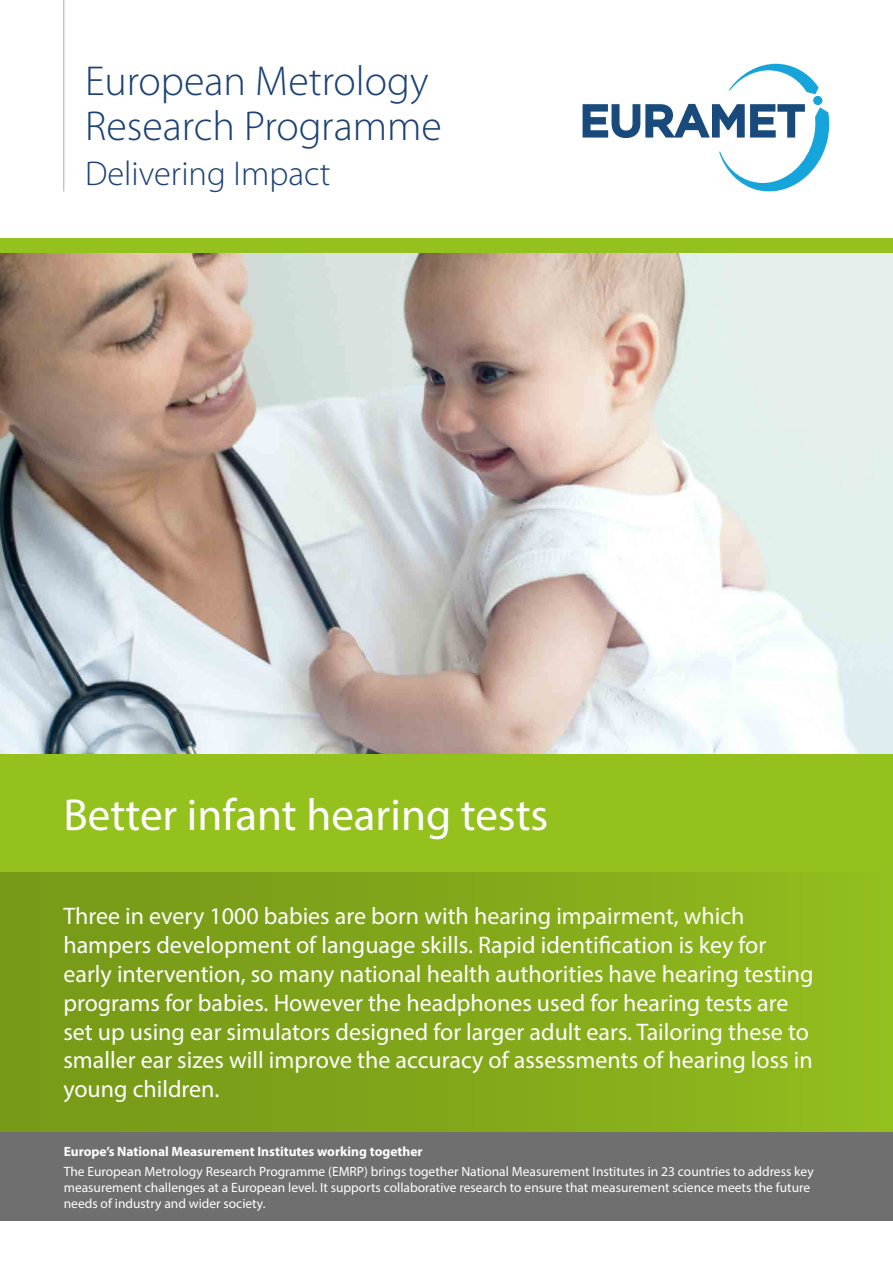
<style>
.page{position:relative;width:893px;height:1263px;background:#fff}
.page>*{position:absolute;margin:0;border:0;box-sizing:border-box;transform-origin:0 0}
.t1{font:45px "Myriad Pro";color:#fff}
.t2{font:300 42px/45px "Myriad Pro";color:#1b4175}
.t3{font:300 34.5px "Myriad Pro";color:#1b4175}
.t4{font:24px/28.8px "Myriad Pro";color:#fff}
.t5{font:13.5px/15.8px "Myriad Pro";color:#fff}
.t6{font:700 13.5px "Myriad Pro";color:#fff}
</style>
<div class="page">
<div style="left:0;top:754px;width:893px;height:378px;background:#95c11f"></div>
<div style="left:0;top:872px;width:893px;height:260px;background:linear-gradient(to right,#759617,#91bb1e)"></div>
<img style="left:0;top:253px;width:893px;height:501px">
<svg style="left:583px;top:64px;width:247px;height:127px"></svg>
<hr style="left:63px;top:0;width:1px;height:191px;background:#aaa">
<div style="left:0;top:238px;width:893px;height:15px;background:#95c11f"></div>
<div style="left:0;top:1132px;width:893px;height:88px;background:#706f6f"></div>
<h2 class="t2" style="left:85px;top:59px;width:358px">European Metrology<br>Research Programme</h2>
<h3 class="t3" style="left:85px;top:155px;width:247px">Delivering Impact</h3>
<h1 class="t1" style="left:63px;top:787px;width:487px">Better infant hearing tests</h1>
<p class="t4" style="left:63px;top:902px;width:752px">Three in every 1000 babies are born with hearing impairment, which hampers development of language skills. Rapid identification is key for early intervention, so many national health authorities have hearing testing programs for babies. However the headphones used for hearing tests are set up using ear simulators designed for larger adult ears. Tailoring these to smaller ear sizes will improve the accuracy of assessments of hearing loss in young children.</p>
<p class="t6" style="left:64px;top:1143px;width:360px">Europe’s National Measurement Institutes working together</p>
<p class="t5" style="left:64px;top:1163px;width:751px">The European Metrology Research Programme (EMRP) brings together National Measurement Institutes in 23 countries to address key measurement challenges at a European level. It supports collaborative research to ensure that measurement science meets the future needs of industry and wider society.</p>
</div>
